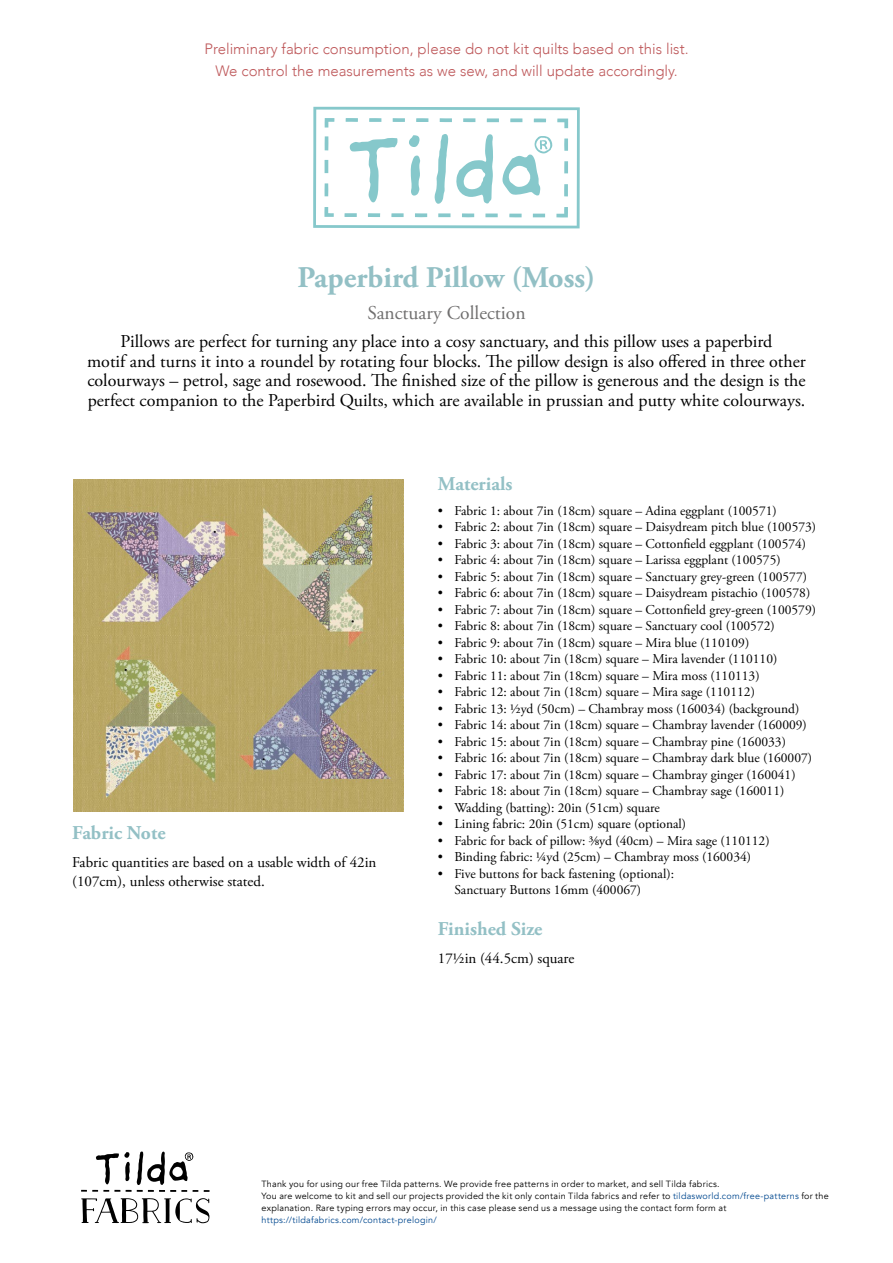
<style>
.page{position:relative;width:893px;height:1263px;background:#fff}
.page>*{position:absolute;margin:0;border:0;box-sizing:border-box;transform-origin:0 0}
.Heading{font:700 30px "Adobe Garamond Pro";color:#93c0c5}
.Subheading{font:700 19.5px "Adobe Garamond Pro";color:#93c0c5}
.Kolleksjon{font:19.5px "Adobe Garamond Pro";color:#706f6f}
.Brød{font:18px/19.5px "Adobe Garamond Pro";color:#000;text-align:center}
.Heading-2{font:300 15px "Avenir";color:#be585a}
.Brød-2{font:15px/19.5px "Adobe Garamond Pro";color:#000}
.Brød-3{font:13.5px/16.5px "Adobe Garamond Pro";color:#000}
.info{font:9px/12px "Avenir";letter-spacing:.025em;color:#000}
.s1{color:#00488f}
</style>
<div class="page">
<img style="left:73px;top:479px;width:331px;height:332px">
<svg style="left:313px;top:107px;width:267px;height:121px"></svg>
<svg style="left:204px;top:1190px;width:6px;height:2px"></svg>
<svg style="left:81px;top:1198px;width:129px;height:25px"></svg>
<svg style="left:81px;top:1151px;width:117px;height:41px"></svg>
<p class="Heading-2" style="left:204px;top:40px;width:486px">Preliminary fabric consumption, please do not kit quilts based on this list.</p>
<p class="Heading-2" style="left:215px;top:62px;width:464px">We control the measurements as we sew, and will update accordingly.</p>
<p class="Heading" style="left:298px;top:260px;width:299px">Paperbird Pillow (Moss)</p>
<p class="Kolleksjon" style="left:367px;top:301px;width:160px">Sanctuary Collection</p>
<p class="Brød" style="left:87px;top:332px;width:720px">Pillows are perfect for turning any place into a cosy sanctuary, and this pillow uses a paperbird<br>motif and turns it into a roundel by rotating four blocks. The pillow design is also offered in three other colourways – petrol, sage and rosewood. The finished size of the pillow is generous and the design is the perfect companion to the Paperbird Quilts, which are available in prussian and putty white colourways.</p>
<p class="Subheading" style="left:72px;top:821px;width:95px">Fabric Note</p>
<p class="Brød-2" style="left:72px;top:853px;width:306px">Fabric quantities are based on a usable width of 42in (107cm), unless otherwise stated.</p>
<p class="Subheading" style="left:438px;top:472px;width:76px">Materials</p>
<p class="Brød-3" style="left:438px;top:502px;width:340px">• Fabric 1: about 7in (18cm) square – Adina eggplant (100571)</p>
<p class="Brød-3" style="left:438px;top:519px;width:380px">• Fabric 2: about 7in (18cm) square – Daisydream pitch blue (100573)</p>
<p class="Brød-3" style="left:438px;top:535px;width:370px">• Fabric 3: about 7in (18cm) square – Cottonfield eggplant (100574)</p>
<p class="Brød-3" style="left:438px;top:552px;width:344px">• Fabric 4: about 7in (18cm) square – Larissa eggplant (100575)</p>
<p class="Brød-3" style="left:438px;top:568px;width:371px">• Fabric 5: about 7in (18cm) square – Sanctuary grey-green (100577)</p>
<p class="Brød-3" style="left:438px;top:585px;width:374px">• Fabric 6: about 7in (18cm) square – Daisydream pistachio (100578)</p>
<p class="Brød-3" style="left:438px;top:601px;width:380px">• Fabric 7: about 7in (18cm) square – Cottonfield grey-green (100579)</p>
<p class="Brød-3" style="left:438px;top:618px;width:338px">• Fabric 8: about 7in (18cm) square – Sanctuary cool (100572)</p>
<p class="Brød-3" style="left:438px;top:634px;width:313px">• Fabric 9: about 7in (18cm) square – Mira blue (110109)</p>
<p class="Brød-3" style="left:438px;top:651px;width:341px">• Fabric 10: about 7in (18cm) square – Mira lavender (110110)</p>
<p class="Brød-3" style="left:438px;top:667px;width:323px">• Fabric 11: about 7in (18cm) square – Mira moss (110113)</p>
<p class="Brød-3" style="left:438px;top:684px;width:318px">• Fabric 12: about 7in (18cm) square – Mira sage (110112)</p>
<p class="Brød-3" style="left:438px;top:700px;width:363px">• Fabric 13: ½yd (50cm) – Chambray moss (160034) (background)</p>
<p class="Brød-3" style="left:438px;top:717px;width:370px">• Fabric 14: about 7in (18cm) square – Chambray lavender (160009)</p>
<p class="Brød-3" style="left:438px;top:733px;width:350px">• Fabric 15: about 7in (18cm) square – Chambray pine (160033)</p>
<p class="Brød-3" style="left:438px;top:750px;width:376px">• Fabric 16: about 7in (18cm) square – Chambray dark blue (160007)</p>
<p class="Brød-3" style="left:438px;top:766px;width:359px">• Fabric 17: about 7in (18cm) square – Chambray ginger (160041)</p>
<p class="Brød-3" style="left:438px;top:783px;width:348px">• Fabric 18: about 7in (18cm) square – Chambray sage (160011)</p>
<p class="Brød-3" style="left:438px;top:799px;width:223px">• Wadding (batting): 20in (51cm) square</p>
<p class="Brød-3" style="left:438px;top:816px;width:250px">• Lining fabric: 20in (51cm) square (optional)</p>
<p class="Brød-3" style="left:438px;top:832px;width:333px">• Fabric for back of pillow: ⅜yd (40cm) – Mira sage (110112)</p>
<p class="Brød-3" style="left:438px;top:849px;width:315px">• Binding fabric: ¼yd (25cm) – Chambray moss (160034)</p>
<p class="Brød-3" style="left:454px;top:865px;width:221px;text-indent:-16px">• Five buttons for back fastening (optional):<br>Sanctuary Buttons 16mm (400067)</p>
<p class="Subheading" style="left:438px;top:917px;width:106px">Finished Size</p>
<p class="Brød-2" style="left:438px;top:949px;width:138px">17½in (44.5cm) square</p>
<p class="info" style="left:261px;top:1178px;width:460px">Thank you for using our free Tilda patterns. We provide free patterns in order to market, and sell Tilda fabrics.</p>
<p class="info" style="left:261px;top:1190px;width:569px">You are welcome to kit and sell our projects provided the kit only contain Tilda fabrics and refer to <span class="s1">tildasworld.com/free-patterns</span> for the explanation. Rare typing errors may occur, in this case please send us a message using the contact form form at <span class="s1">https://tildafabrics.com/contact-prelogin/</span></p>
</div>
